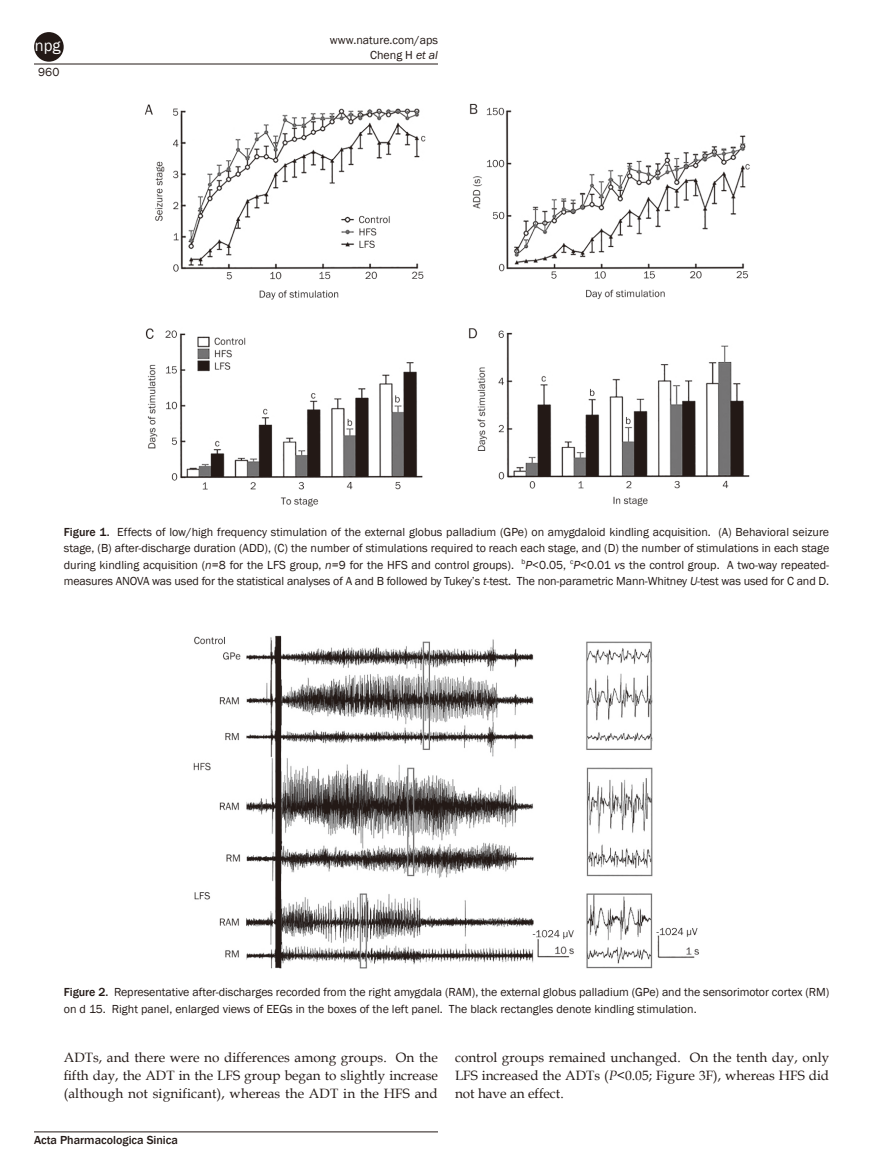
<style>
.page{position:relative;width:893px;height:1170px;background:#fff}
.page>*{position:absolute;margin:0;border:0;box-sizing:border-box;transform-origin:0 0}
.t1{font:16.5px "Franklin Gothic Book 2";color:#fff}
.无段头空英文正文{font:13.5px/18px "Book Antiqua 2";letter-spacing:.01em;color:#231916;text-align:justify}
.无段头空英文正文-2{font:13.5px/18px "Book Antiqua";color:#231916;text-align:justify}
.图表注{font:12px/16.5px "Franklin Gothic Book 2";letter-spacing:-.005em;color:#231916;text-align:right}
.t2{font:500 12px "Franklin Gothic";color:#231916}
.s1{font-family:"Franklin Gothic Book Italic 2"}
.s2{font-family:"Franklin Gothic";font-weight:500}
.s3{font-family:"Franklin Gothic";font-style:italic}
.s4{font-family:"Book Antiqua"}
.s5{font-family:"Book Antiqua 2"}
.s6{font-style:italic}
</style>
<div class="page">
<hr style="left:34px;top:64px;width:404px;height:1px;background:#231916">
<hr style="left:34px;top:1131px;width:404px;height:1px;background:#231916">
<div style="left:34px;top:32px;width:30px;height:30px;background:#231916;border-radius:50%"></div>
<img style="left:145px;top:103px;width:605px;height:404px">
<img style="left:193px;top:635px;width:506px;height:334px">
<h1 class="t1" style="left:35px;top:35px;width:27px">npg</h1>
<p class="图表注" style="left:38px;top:64px;width:23px">960</p>
<p class="图表注" style="left:330px;top:32px;width:110px;line-height:15px">www.nature.com/aps<br>Cheng H <span class="s1">et al</span></p>
<p class="图表注" style="left:64px;top:524px;width:767px;text-align:justify"><span class="s2">Figure 1.</span> Effects of low/high frequency stimulation of the external globus palladium (GPe) on amygdaloid kindling acquisition. (A) Behavioral seizure stage, (B) after-discharge duration (ADD), (C) the number of stimulations required to reach each stage, and (D) the number of stimulations in each stage during kindling acquisition (<span class="s1">n</span>=8 for the LFS group, <span class="s1">n</span>=9 for the HFS and control groups). <sup>b</sup><span class="s1">P</span>&lt;0.05, <sup>c</sup><span class="s1">P</span>&lt;0.01 <span class="s3">vs</span> the control group. A two-way repeated&shy;measures ANOVA was used for the statistical analyses of A and B followed by Tukey’s <span class="s1">t</span>-test. The non-parametric Mann-Whitney <span class="s3">U</span>-test was used for C and D.</p>
<p class="图表注" style="left:64px;top:984px;width:767px;text-align:left"><span class="s2">Figure 2.</span> Representative after-discharges recorded from the right amygdala (RAM), the external globus palladium (GPe) and the sensorimotor cortex (RM) on d 15. Right panel, enlarged views of EEGs in the boxes of the left panel. The black rectangles denote kindling stimulation.</p>
<p class="无段头空英文正文" style="left:64px;top:1048px;width:376px"><span class="s4">ADTs, and there were no differences among groups. On the </span>fifth day, the ADT in the LFS group began to slightly increase (although not significant), whereas the ADT in the HFS and</p>
<p class="无段头空英文正文-2" style="left:455px;top:1048px;width:376px">control groups remained unchanged. On the tenth day, only <span class="s5">LFS increased the ADTs (</span><span class="s6">P</span><span class="s5">&lt;0.05; Figure 3F), whereas HFS did </span>not have an effect.</p>
<p class="t2" style="left:34px;top:1132px;width:145px">Acta Pharmacologica Sinica</p>
</div>
